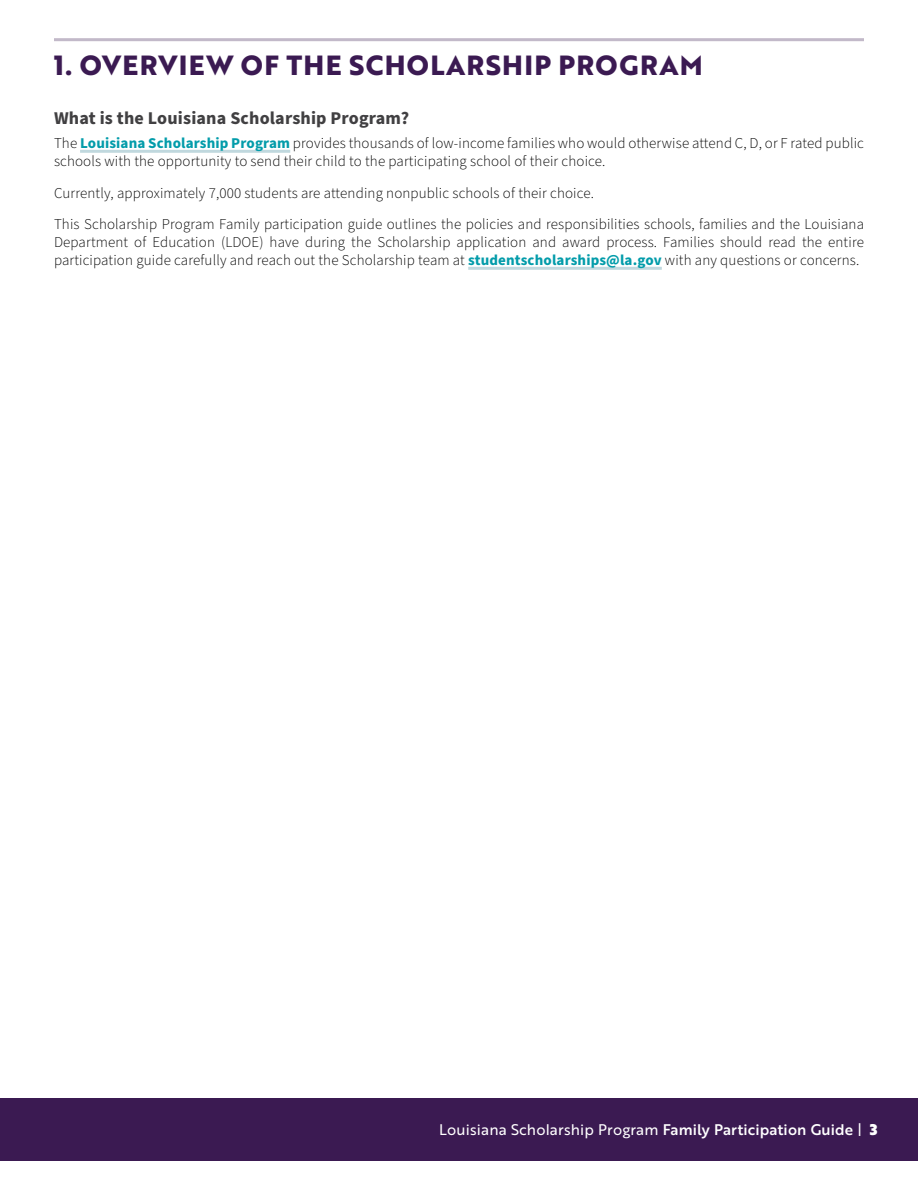
<style>
.page{position:relative;width:918px;height:1188px;background:#fff}
.page>*{position:absolute;margin:0;border:0;box-sizing:border-box;transform-origin:0 0}
.t1{font:700 27px "Brother 1816 Extra";letter-spacing:.05em;color:#3b1a52}
.Subhead{font:700 18px "Source Sans Pro";letter-spacing:.01em;color:#414042}
.Body{font:300 15px/18px "Source Sans Pro";letter-spacing:.01em;color:#000}
.t2{font:15px "Brother 1816 Regular";letter-spacing:.01em;color:#fff}
.s1{font-weight:700;color:#039caa}
.s2{font-family:"Brother 1816 Medium"}
.s3{font-family:"Brother 1816 Black"}
</style>
<div class="page">
<div style="left:0;top:1099px;width:918px;height:62px;background:#3b1a52"></div>
<hr style="left:54px;top:38px;width:810px;height:3px;background:#c2b9c9">
<hr style="left:80px;top:150px;width:210px;height:3px;background:#c0d8de">
<hr style="left:468px;top:267px;width:194px;height:3px;background:#c0d8de">
<p class="t1" style="left:54px;top:45px;width:650px">1. OVERVIEW OF THE SCHOLARSHIP PROGRAM</p>
<p class="Subhead" style="left:54px;top:105px;width:357px">What is the Louisiana Scholarship Program?</p>
<p class="Body" style="left:54px;top:135px;width:811px">The <span class="s1">Louisiana Scholarship Program</span> provides thousands of low-income families who would otherwise attend C, D, or F rated public schools with the opportunity to send their child to the participating school of their choice.</p>
<p class="Body" style="left:54px;top:184px;width:542px">Currently, approximately 7,000 students are attending nonpublic schools of their choice.</p>
<p class="Body" style="left:54px;top:216px;width:812px;text-align:justify">This Scholarship Program Family participation guide outlines the policies and responsibilities schools, families and the Louisiana Department of Education (LDOE) have during the Scholarship application and award process. Families should read the entire participation guide carefully and reach out the Scholarship team at <span class="s1">studentscholarships@la.gov</span> with any questions or concerns.</p>
<p class="t2" style="left:439px;top:1119px;width:440px">Louisiana Scholarship Program <span class="s2">Family Participation Guide</span> | <span class="s3">3</span></p>
</div>
